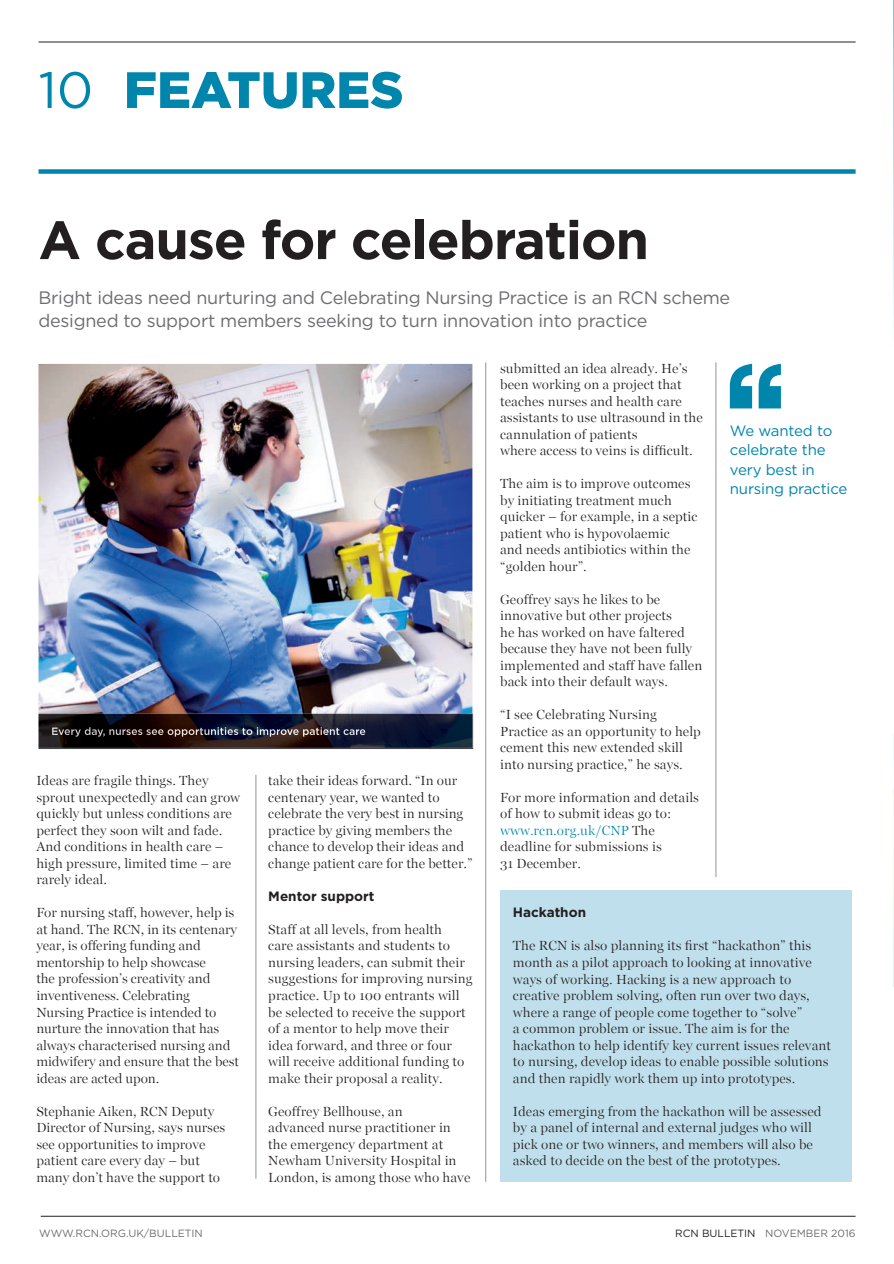
<style>
.page{position:relative;width:894px;height:1264px;background:#fff}
.page>*{position:absolute;margin:0;border:0;box-sizing:border-box;transform-origin:0 0}
.t1{font:700 53.7px "Gotham";letter-spacing:-.02em;color:#231f20}
.t2{font:900 51px "Gotham";color:#0085ad}
.t3{font:18px/22.5px "Gotham";letter-spacing:-.015em;color:#6c6d70}
.t4{font:15px/19.5px "Gotham";letter-spacing:-.01em;color:#0085ad}
.t5{font:300 13.5px/16.5px "SD Georgia";color:#231f20}
.t6{font:700 13.5px "Gotham";color:#231f20}
.t7{font:10.5px "Gotham";color:#6c6d70}
.s1{font-weight:400}
.s2{color:#0085ad}
.s3{color:#231f20}
</style>
<div class="page">
<hr style="left:38px;top:42px;width:817px;height:1px;background:#231f20">
<hr style="left:41px;top:1215px;width:814px;height:1px;background:#231f20">
<div style="left:38px;top:169px;width:817px;height:5px;background:#0085ad"></div>
<svg style="left:893px;top:1px;width:1px;height:328px"></svg>
<svg style="left:893px;top:733px;width:1px;height:254px"></svg>
<hr style="left:715px;top:362px;width:1px;height:515px;background:#939598">
<hr style="left:485px;top:362px;width:1px;height:819px;background:#939598">
<hr style="left:255px;top:774px;width:1px;height:404px;background:#939598">
<img style="left:38px;top:364px;width:434px;height:349px">
<div style="left:500px;top:890px;width:351px;height:291px;background:#c0dfec"></div>
<svg style="left:729px;top:364px;width:51px;height:44px"></svg>
<svg style="left:38px;top:713px;width:435px;height:36px"></svg>
<img style="left:38px;top:713px;width:434px;height:34px">
<img style="left:52px;top:727px;width:313px;height:9px">
<h2 class="t2" style="left:38px;top:55px;width:366px"><span class="s1">10</span> FEATURES</h2>
<h1 class="t1" style="left:38px;top:204px;width:612px">A cause for celebration</h1>
<h3 class="t3" style="left:38px;top:286px;width:693px">Bright ideas need nurturing and Celebrating Nursing Practice is an RCN scheme designed to support members seeking to turn innovation into practice</h3>
<p class="t5" style="left:36px;top:772px;width:205px">Ideas are fragile things. They sprout unexpectedly and can grow quickly but unless conditions are perfect they soon wilt and fade.<br>And conditions in health care – high pressure, limited time – are rarely ideal.</p>
<p class="t5" style="left:36px;top:904px;width:204px">For nursing staff, however, help is at hand. The RCN, in its centenary year, is offering funding and mentorship to help showcase<br>the profession’s creativity and inventiveness. Celebrating<br>Nursing Practice is intended to nurture the innovation that has always characterised nursing and midwifery and ensure that the best ideas are acted upon.</p>
<p class="t5" style="left:36px;top:1102px;width:190px">Stephanie Aiken, RCN Deputy<br>Director of Nursing, says nurses see opportunities to improve patient care every day – but many don’t have the support to</p>
<p class="t5" style="left:268px;top:772px;width:206px">take their ideas forward. “In our centenary year, we wanted to celebrate the very best in nursing practice by giving members the chance to develop their ideas and change patient care for the better.”</p>
<p class="t6" style="left:268px;top:887px;width:108px">Mentor support</p>
<p class="t5" style="left:268px;top:920px;width:206px">Staff at all levels, from health<br>care assistants and students to nursing leaders, can submit their suggestions for improving nursing practice. Up to 100 entrants will be selected to receive the support of a mentor to help move their idea forward, and three or four will receive additional funding to make their proposal a reality.</p>
<p class="t5" style="left:268px;top:1102px;width:204px">Geoffrey Bellhouse, an<br>advanced nurse practitioner in the emergency department at<br>Newham University Hospital in<br>London, is among those who have</p>
<p class="t5" style="left:500px;top:359px;width:204px">submitted an idea already. He’s been working on a project that teaches nurses and health care assistants to use ultrasound in the cannulation of patients<br>where access to veins is difficult.</p>
<p class="t5" style="left:500px;top:475px;width:199px">The aim is to improve outcomes by initiating treatment much quicker – for example, in a septic patient who is hypovolaemic<br>and needs antibiotics within the “golden hour”.</p>
<p class="t5" style="left:500px;top:590px;width:204px">Geoffrey says he likes to be innovative but other projects<br>he has worked on have faltered because they have not been fully implemented and staff have fallen back into their default ways.</p>
<p class="t5" style="left:500px;top:706px;width:202px">“I see Celebrating Nursing<br>Practice as an opportunity to help cement this new extended skill into nursing practice,” he says.</p>
<p class="t5" style="left:500px;top:788px;width:200px">For more information and details of how to submit ideas go to: <span class="s2">www.rcn.org.uk/CNP</span> The deadline for submissions is<br>31 December.</p>
<p class="t4" style="left:729px;top:420px;width:119px">We wanted to celebrate the very best in nursing practice</p>
<p class="t6" style="left:512px;top:903px;width:75px">Hackathon</p>
<p class="t5" style="left:512px;top:937px;width:319px">The RCN is also planning its first “hackathon” this month as a pilot approach to looking at innovative ways of working. Hacking is a new approach to creative problem solving, often run over two days, where a range of people come together to “solve”<br>a common problem or issue. The aim is for the hackathon to help identify key current issues relevant to nursing, develop ideas to enable possible solutions and then rapidly work them up into prototypes.</p>
<p class="t5" style="left:512px;top:1102px;width:310px">Ideas emerging from the hackathon will be assessed by a panel of internal and external judges who will pick one or two winners, and members will also be asked to decide on the best of the prototypes.</p>
<p class="t7" style="left:39px;top:1226px;width:165px">WWW.RCN.ORG.UK/BULLETIN</p>
<p class="t7" style="left:675px;top:1226px;width:182px"><span class="s3">RCN BULLETIN</span> NOVEMBER 2016</p>
</div>
